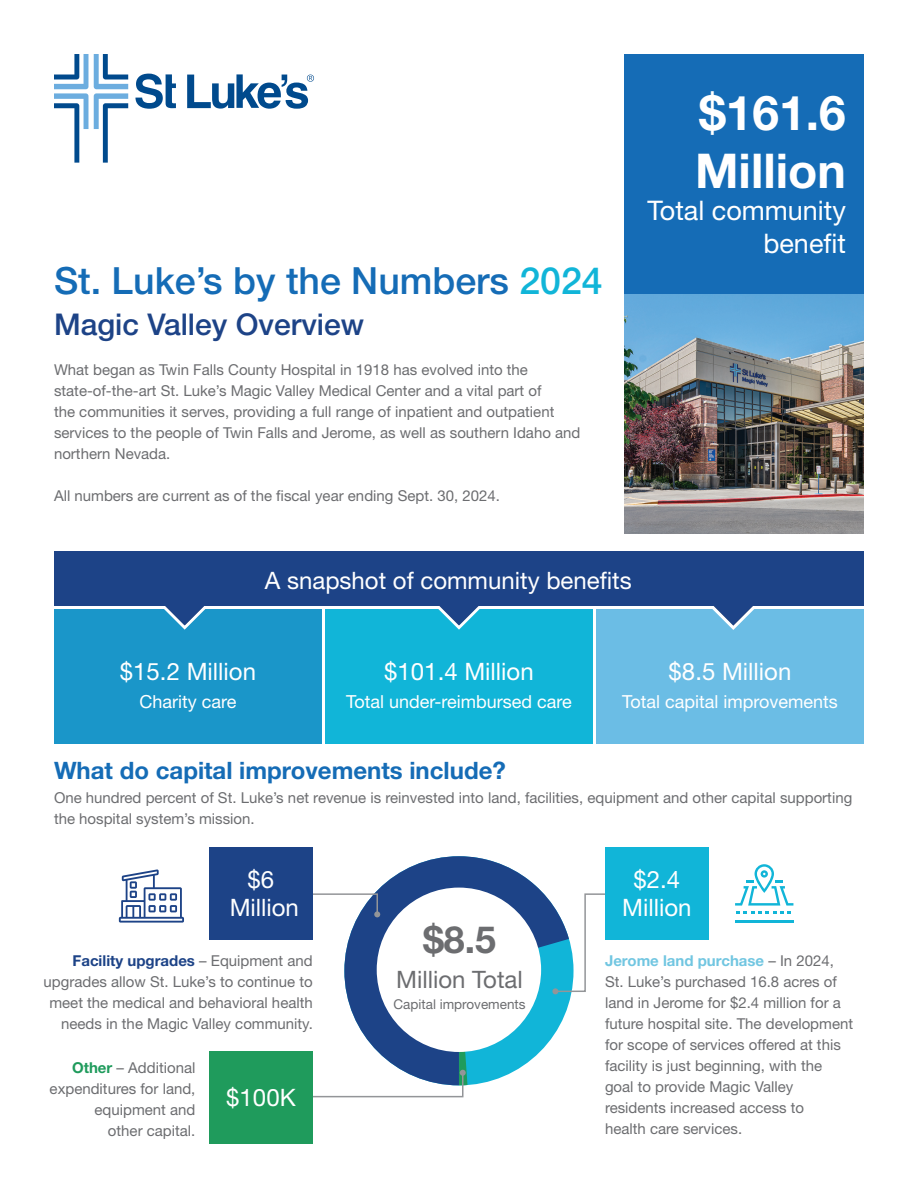
<style>
.page{position:relative;width:918px;height:1188px;background:#fff}
.page>*{position:absolute;margin:0;border:0;box-sizing:border-box;transform-origin:0 0}
.t1{font:700 48px/57.6px "Helvetica Neue LT Pro";color:#fff}
.t2{font:500 37.5px "Helvetica Neue LT Pro";color:#156cb6}
.t3{font:700 37.5px "Helvetica Neue LT Pro";color:#6c6d70}
.t4{font:500 30px "Helvetica Neue LT Pro";color:#1d4387}
.t5{font:27px/32.4px "Helvetica Neue LT Pro";color:#fff;text-align:right}
.t6{font:24px/28.8px "Helvetica Neue LT Pro";color:#fff;text-align:center}
.t7{font:700 24px "Helvetica Neue LT Pro";color:#156cb6}
.t8{font:24px "Helvetica Neue LT Pro";color:#6c6d70}
.t9{font:18px "Helvetica Neue LT Pro";color:#fff}
.t10{font:15px/21px "Helvetica Neue LT Pro";color:#6c6d70}
.t11{font:13.5px "Helvetica Neue LT Pro";color:#6c6d70}
.s1{color:#11b5d8}
.s2{font-weight:700;color:#1d4387}
.s3{font-weight:700;color:#1f9b5c}
.s4{font-weight:700;color:#71c6e1}
</style>
<div class="page">
<svg style="left:344px;top:856px;width:225px;height:229px"></svg>
<div style="left:377px;top:888px;width:164px;height:164px;background:#fff;border-radius:50%"></div>
<svg style="left:135px;top:74px;width:41px;height:35px"></svg>
<svg style="left:187px;top:74px;width:127px;height:35px"></svg>
<svg style="left:54px;top:54px;width:34px;height:109px"></svg>
<svg style="left:94px;top:54px;width:34px;height:109px"></svg>
<img style="left:624px;top:294px;width:240px;height:239px">
<div style="left:596px;top:609px;width:268px;height:134px;background:#6bbde5"></div>
<div style="left:325px;top:609px;width:268px;height:134px;background:#11b5d8"></div>
<div style="left:54px;top:609px;width:268px;height:134px;background:#1a96c9"></div>
<div style="left:54px;top:552px;width:810px;height:54px;background:#1d4387"></div>
<svg style="left:164px;top:606px;width:42px;height:24px"></svg>
<svg style="left:438px;top:606px;width:42px;height:24px"></svg>
<svg style="left:712px;top:606px;width:42px;height:24px"></svg>
<svg style="left:313px;top:893px;width:67px;height:24px"></svg>
<svg style="left:552px;top:893px;width:53px;height:101px"></svg>
<div style="left:209px;top:847px;width:104px;height:93px;background:#1d4387"></div>
<div style="left:605px;top:847px;width:104px;height:93px;background:#11b5d8"></div>
<svg style="left:119px;top:869px;width:65px;height:54px"></svg>
<div style="left:624px;top:54px;width:240px;height:240px;background:#156cb6"></div>
<hr style="left:735px;top:920px;width:58px;height:3px;background:#11b5d8">
<svg style="left:736px;top:912px;width:55px;height:2px"></svg>
<svg style="left:735px;top:864px;width:58px;height:42px"></svg>
<svg style="left:313px;top:970px;width:154px;height:128px"></svg>
<div style="left:209px;top:1051px;width:104px;height:93px;background:#1f9b5c"></div>
<p class="t2" style="left:54px;top:258px;width:550px">St. Luke’s by the Numbers <span class="s1">2024</span></p>
<p class="t4" style="left:54px;top:307px;width:312px">Magic Valley Overview</p>
<p class="t10" style="left:54px;top:359px;width:528px">What began as Twin Falls County Hospital in 1918 has evolved into the state-of-the-art St. Luke’s Magic Valley Medical Center and a vital part of<br>the communities it serves, providing a full range of inpatient and outpatient services to the people of Twin Falls and Jerome, as well as southern Idaho and northern Nevada.</p>
<p class="t10" style="left:54px;top:485px;width:447px">All numbers are current as of the fiscal year ending Sept. 30, 2024.</p>
<p class="t1" style="left:695px;top:83px;width:152px">$161.6<br>Million</p>
<p class="t5" style="left:647px;top:194px;width:200px">Total community benefit</p>
<p class="t6" style="left:265px;top:565px;width:368px">A snapshot of community benefits</p>
<p class="t6" style="left:120px;top:656px;width:138px">$15.2 Million</p>
<p class="t9" style="left:139px;top:691px;width:99px">Charity care</p>
<p class="t6" style="left:384px;top:656px;width:151px">$101.4 Million</p>
<p class="t9" style="left:346px;top:691px;width:227px">Total under-reimbursed care</p>
<p class="t7" style="left:54px;top:756px;width:453px">What do capital improvements include?</p>
<p class="t6" style="left:669px;top:656px;width:124px">$8.5 Million</p>
<p class="t9" style="left:622px;top:691px;width:217px">Total capital improvements</p>
<p class="t10" style="left:54px;top:787px;width:800px">One hundred percent of St. Luke’s net revenue is reinvested into land, facilities, equipment and other capital supporting the hospital system’s mission.</p>
<p class="t6" style="left:230px;top:864px;width:71px">$6<br>Million</p>
<p class="t6" style="left:622px;top:864px;width:71px">$2.4<br>Million</p>
<p class="t10" style="left:44px;top:950px;width:271px;text-align:right"><span class="s2">Facility upgrades</span> – Equipment and upgrades allow St. Luke’s to continue to meet the medical and behavioral health needs in the Magic Valley community.</p>
<p class="t10" style="left:50px;top:1057px;width:147px;text-align:right"><span class="s3">Other</span> – Additional expenditures for land, equipment and<br>other capital.</p>
<p class="t6" style="left:226px;top:1082px;width:71px">$100K</p>
<p class="t3" style="left:423px;top:916px;width:74px">$8.5</p>
<p class="t8" style="left:396px;top:964px;width:128px">Million Total</p>
<p class="t11" style="left:394px;top:996px;width:134px">Capital improvements</p>
<p class="t10" style="left:605px;top:950px;width:250px"><span class="s4">Jerome land purchase</span> – In 2024,<br>St. Luke’s purchased 16.8 acres of land in Jerome for $2.4 million for a future hospital site. The development for scope of services offered at this facility is just beginning, with the goal to provide Magic Valley residents increased access to<br>health care services.</p>
</div>
